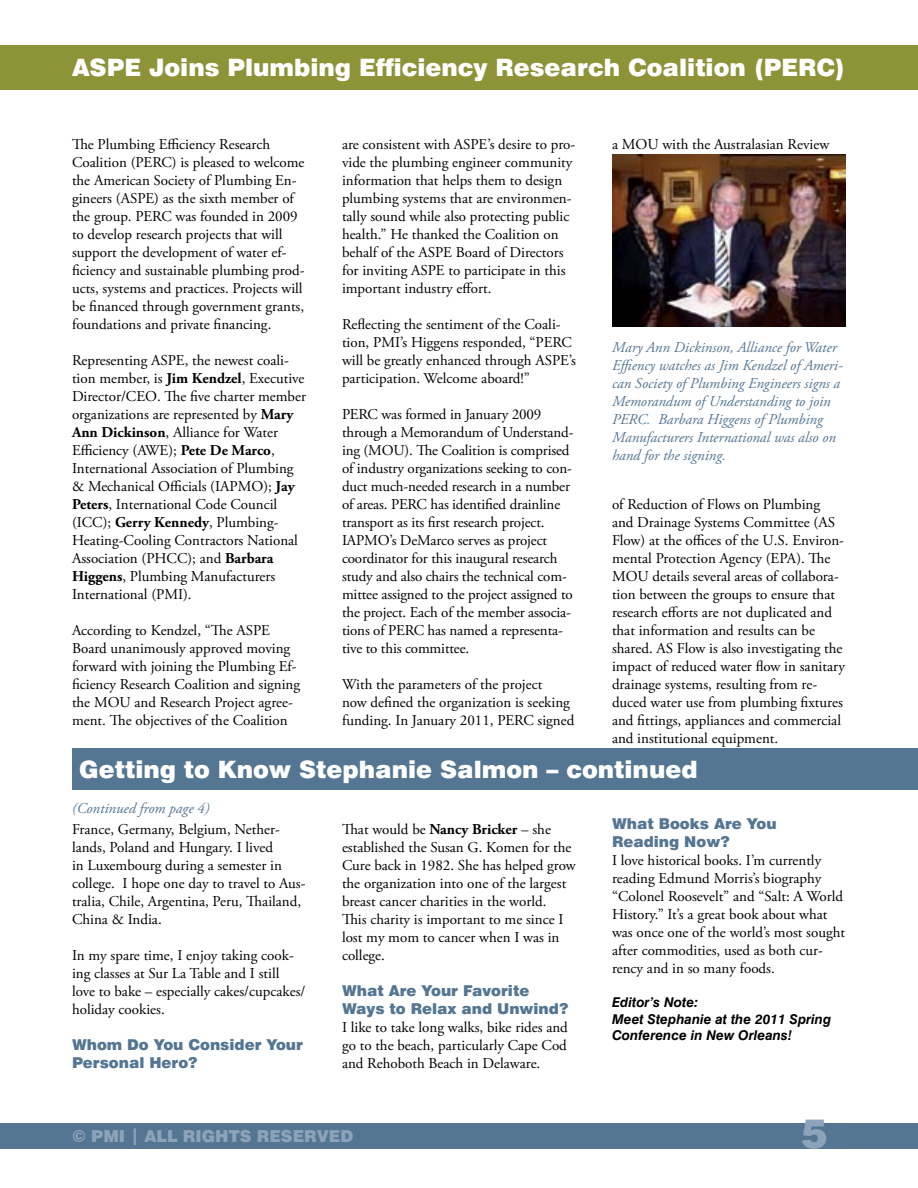
<style>
.page{position:relative;width:918px;height:1188px;background:#fff}
.page>*{position:absolute;margin:0;border:0;box-sizing:border-box;transform-origin:0 0}
.t1{font:900 40.5px "Swiss 721 BT";color:#8da3ba}
.t2{font:900 24px "Swiss 721 BT";color:#fff}
.t3{font:900 16.5px "Swiss 721 BT";color:#8da3ba}
.t4{font:15px/18px "Adobe Garamond Pro";color:#000}
.t5{font:italic 15px/18px "Adobe Garamond Pro";color:#547693}
.t6{font:900 15px/18px "Swiss 721 BT";color:#547693}
.t7{font:italic 700 13.5px/16.2px "Swiss 721 BT";color:#000}
.s1{font-weight:700}
</style>
<div class="page">
<div style="left:0;top:45px;width:918px;height:45px;background:#8d9438"></div>
<div style="left:0;top:1123px;width:918px;height:25px;background:#547693"></div>
<img style="left:612px;top:155px;width:234px;height:172px">
<div style="left:72px;top:748px;width:846px;height:42px;background:#547693"></div>
<h2 class="t2" style="left:72px;top:53px;width:775px">ASPE Joins Plumbing Efficiency Research Coalition (PERC)</h2>
<p class="t4" style="left:72px;top:136px;width:234px">The Plumbing Efficiency Research Coalition (PERC) is pleased to welcome the American Society of Plumbing En&shy;gineers (ASPE) as the sixth member of the group. PERC was founded in 2009 to develop research projects that will support the development of water ef&shy;ficiency and sustainable plumbing prod&shy;ucts, systems and practices. Projects will be financed through government grants, foundations and private financing.</p>
<p class="t4" style="left:72px;top:352px;width:236px">Representing ASPE, the newest coali&shy;tion member, is <span class="s1">Jim Kendzel</span>, Executive Director/CEO. The five charter member organizations are represented by <span class="s1">Mary Ann Dickinson</span>, Alliance for Water Efficiency (AWE); <span class="s1">Pete De Marco</span>, International Association of Plumbing &amp; Mechanical Officials (IAPMO); <span class="s1">Jay Peters</span>, International Code Council (ICC); <span class="s1">Gerry Kennedy</span>, Plumbing-Heating-Cooling Contractors National Association (PHCC); and <span class="s1">Barbara Higgens</span>, Plumbing Manufacturers International (PMI).</p>
<p class="t4" style="left:72px;top:622px;width:230px">According to Kendzel, “The ASPE Board unanimously approved moving forward with joining the Plumbing Ef&shy;ficiency Research Coalition and signing the MOU and Research Project agree&shy;ment. The objectives of the Coalition</p>
<p class="t4" style="left:342px;top:136px;width:235px">are consistent with ASPE’s desire to pro&shy;vide the plumbing engineer community information that helps them to design plumbing systems that are environmen&shy;tally sound while also protecting public health.” He thanked the Coalition on behalf of the ASPE Board of Directors for inviting ASPE to participate in this important industry effort.</p>
<p class="t4" style="left:342px;top:316px;width:235px">Reflecting the sentiment of the Coali&shy;tion, PMI’s Higgens responded, “PERC will be greatly enhanced through ASPE’s participation. Welcome aboard!”</p>
<p class="t4" style="left:342px;top:406px;width:233px">PERC was formed in January 2009 through a Memorandum of Understand&shy;ing (MOU). The Coalition is comprised of industry organizations seeking to con&shy;duct much-needed research in a number of areas. PERC has identified drainline transport as its first research project.<br>IAPMO’s DeMarco serves as project coordinator for this inaugural research study and also chairs the technical com&shy;mittee assigned to the project assigned to the project. Each of the member associa&shy;tions of PERC has named a representa&shy;tive to this committee.</p>
<p class="t4" style="left:342px;top:676px;width:234px">With the parameters of the project<br>now defined the organization is seeking funding. In January 2011, PERC signed</p>
<p class="t4" style="left:612px;top:136px;width:219px">a MOU with the Australasian Review</p>
<p class="t5" style="left:612px;top:339px;width:232px">Mary Ann Dickinson, Alliance for Water Effiency watches as Jim Kendzel of Ameri&shy;can Society of Plumbing Engineers signs a Memorandum of Understanding to join PERC. Barbara Higgens of Plumbing Manufacturers International was also on hand for the signing.</p>
<p class="t4" style="left:612px;top:496px;width:234px">of Reduction of Flows on Plumbing and Drainage Systems Committee (AS Flow) at the offices of the U.S. Environ&shy;mental Protection Agency (EPA). The MOU details several areas of collabora&shy;tion between the groups to ensure that research efforts are not duplicated and that information and results can be shared. AS Flow is also investigating the impact of reduced water flow in sanitary drainage systems, resulting from re&shy;duced water use from plumbing fixtures and fittings, appliances and commercial and institutional equipment.</p>
<h2 class="t2" style="left:79px;top:755px;width:620px">Getting to Know Stephanie Salmon – continued</h2>
<p class="t5" style="left:72px;top:800px;width:139px">(Continued from page 4)</p>
<p class="t4" style="left:72px;top:821px;width:235px">France, Germany, Belgium, Nether&shy;lands, Poland and Hungary. I lived<br>in Luxembourg during a semester in college. I hope one day to travel to Aus&shy;tralia, Chile, Argentina, Peru, Thailand, China &amp; India.</p>
<p class="t4" style="left:72px;top:947px;width:235px">In my spare time, I enjoy taking cook&shy;ing classes at Sur La Table and I still love to bake – especially cakes/cupcakes/ holiday cookies.</p>
<p class="t6" style="left:72px;top:1035px;width:233px">Whom Do You Consider Your<br>Personal Hero?</p>
<p class="t4" style="left:342px;top:821px;width:235px">That would be <span class="s1">Nancy Bricker</span> – she established the Susan G. Komen for the<br>Cure back in 1982. She has helped grow the organization into one of the largest breast cancer charities in the world.<br>This charity is important to me since I lost my mom to cancer when I was in college.</p>
<p class="t6" style="left:342px;top:981px;width:228px">What Are Your Favorite<br>Ways to Relax and Unwind?</p>
<p class="t4" style="left:342px;top:1019px;width:227px;text-align:justify">I like to take long walks, bike rides and go to the beach, particularly Cape Cod and Rehoboth Beach in Delaware.</p>
<p class="t6" style="left:612px;top:815px;width:166px">What Books Are You<br>Reading Now?</p>
<p class="t4" style="left:612px;top:852px;width:235px">I love historical books. I’m currently reading Edmund Morris’s biography “Colonel Roosevelt” and “Salt: A World History.” It’s a great book about what was once one of the world’s most sought after commodities, used as both cur&shy;rency and in so many foods.</p>
<p class="t7" style="left:612px;top:994px;width:221px">Editor’s Note:<br>Meet Stephanie at the 2011 Spring<br>Conference in New Orleans!</p>
<p class="t3" style="left:72px;top:1126px;width:123px">© PMI | All rig</p>
<p class="t3" style="left:215px;top:1126px;width:140px">hts reserved</p>
<h1 class="t1" style="left:801px;top:1109px;width:28px">5</h1>
</div>
